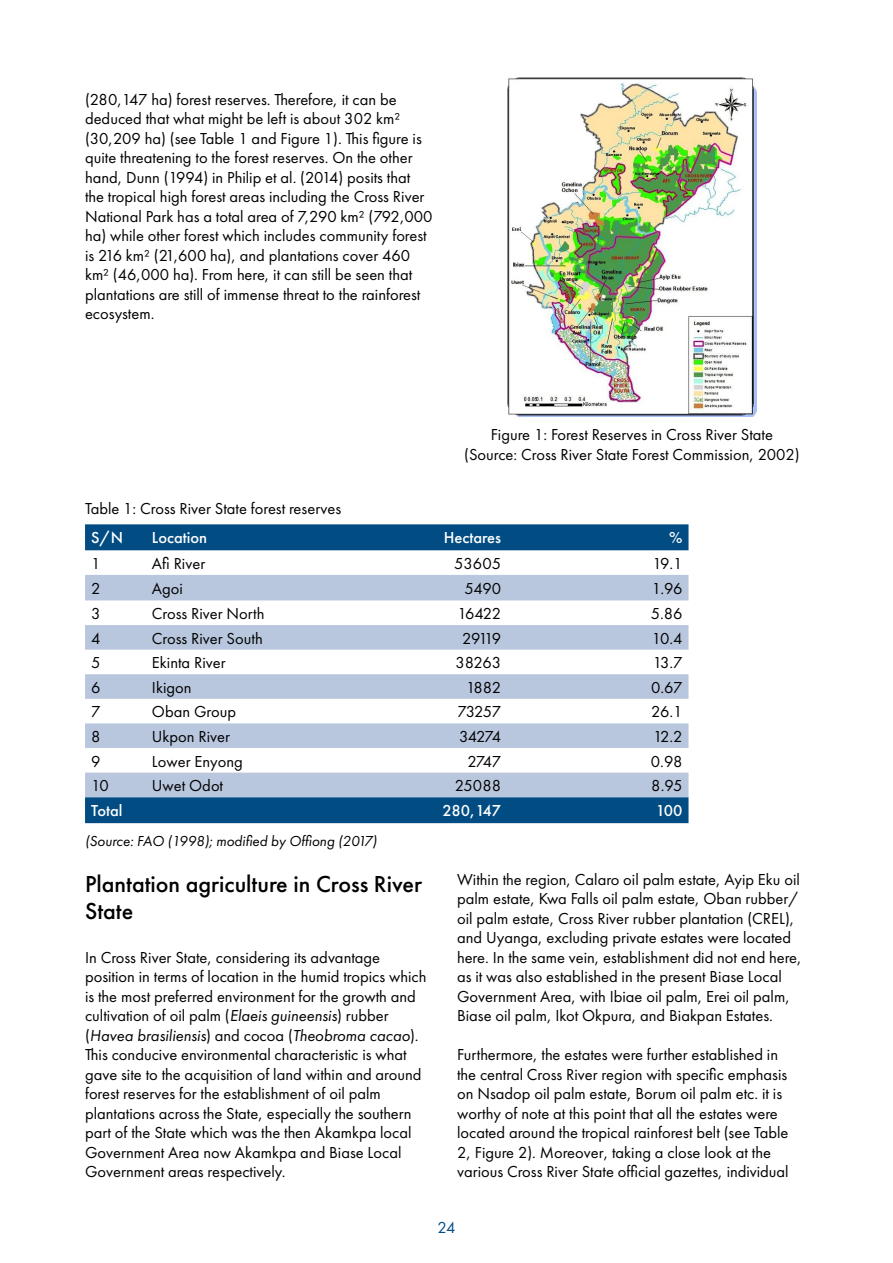
<style>
.page{position:relative;width:893px;height:1263px;background:#fff}
.page>*{position:absolute;margin:0;border:0;box-sizing:border-box;transform-origin:0 0}
.t1{font:500 24px/27px "Futura PT";color:#000}
.t2{font:16.5px/19.5px "Futura PT";color:#000}
.t3{font:500 16.5px "Futura PT";color:#fff}
.t4{font:16.5px "Futura PT";color:#004c83}
.t5{font:italic 15px "Futura PT";color:#000}
.s1{font-style:italic}
</style>
<div class="page">
<svg style="left:85px;top:524px;width:603px;height:299px;fill:#004c83"></svg>
<svg style="left:85px;top:575px;width:603px;height:222px;fill:#b9c7de"></svg>
<img style="left:507px;top:77px;width:250px;height:339px">
<p class="t2" style="left:85px;top:89px;width:349px">(280,147 ha) forest reserves. Therefore, it can be deduced that what might be left is about 302 km² (30,209 ha) (see Table 1 and Figure 1). This figure is quite threatening to the forest reserves. On the other hand, Dunn (1994) in Philip et al. (2014) posits that the tropical high forest areas including the Cross River National Park has a total area of 7,290 km² (792,000 ha) while other forest which includes community forest is 216 km² (21,600 ha), and plantations cover 460 km² (46,000 ha). From here, it can still be seen that plantations are still of immense threat to the rainforest ecosystem.</p>
<p class="t2" style="left:464px;top:425px;width:337px;text-align:center">Figure 1: Forest Reserves in Cross River State (Source: Cross River State Forest Commission, 2002)</p>
<p class="t2" style="left:85px;top:499px;width:258px">Table 1: Cross River State forest reserves</p>
<p class="t3" style="left:91px;top:527px;width:34px">S/N</p>
<p class="t3" style="left:152px;top:527px;width:57px">Location</p>
<p class="t3" style="left:444px;top:527px;width:59px">Hectares</p>
<p class="t3" style="left:669px;top:527px;width:15px">%</p>
<p class="t2" style="left:91px;top:554px;width:11px">1</p>
<p class="t2" style="left:152px;top:554px;width:55px">Afi River</p>
<p class="t2" style="left:454px;top:554px;width:48px">53605</p>
<p class="t2" style="left:652px;top:554px;width:32px">19.1</p>
<p class="t2" style="left:91px;top:578px;width:11px">2</p>
<p class="t2" style="left:152px;top:578px;width:33px">Agoi</p>
<p class="t2" style="left:464px;top:578px;width:38px">5490</p>
<p class="t2" style="left:652px;top:578px;width:32px">1.96</p>
<p class="t2" style="left:91px;top:604px;width:11px">3</p>
<p class="t2" style="left:152px;top:604px;width:114px">Cross River North</p>
<p class="t2" style="left:457px;top:604px;width:45px">16422</p>
<p class="t2" style="left:651px;top:604px;width:33px">5.86</p>
<p class="t2" style="left:91px;top:628px;width:11px">4</p>
<p class="t2" style="left:152px;top:628px;width:112px">Cross River South</p>
<p class="t2" style="left:462px;top:628px;width:40px">29119</p>
<p class="t2" style="left:652px;top:628px;width:32px">10.4</p>
<p class="t2" style="left:91px;top:653px;width:11px">5</p>
<p class="t2" style="left:152px;top:653px;width:75px">Ekinta River</p>
<p class="t2" style="left:455px;top:653px;width:47px">38263</p>
<p class="t2" style="left:653px;top:653px;width:31px">13.7</p>
<p class="t2" style="left:91px;top:677px;width:11px">6</p>
<p class="t2" style="left:152px;top:677px;width:41px">Ikigon</p>
<p class="t2" style="left:466px;top:677px;width:36px">1882</p>
<p class="t2" style="left:651px;top:677px;width:33px">0.67</p>
<p class="t2" style="left:91px;top:702px;width:11px">7</p>
<p class="t2" style="left:152px;top:702px;width:86px">Oban Group</p>
<p class="t2" style="left:457px;top:702px;width:45px">73257</p>
<p class="t2" style="left:651px;top:702px;width:33px">26.1</p>
<p class="t2" style="left:91px;top:727px;width:11px">8</p>
<p class="t2" style="left:152px;top:727px;width:80px">Ukpon River</p>
<p class="t2" style="left:459px;top:727px;width:43px">34274</p>
<p class="t2" style="left:653px;top:727px;width:31px">12.2</p>
<p class="t2" style="left:91px;top:751px;width:11px">9</p>
<p class="t2" style="left:152px;top:751px;width:92px">Lower Enyong</p>
<p class="t2" style="left:467px;top:751px;width:35px">2747</p>
<p class="t2" style="left:651px;top:751px;width:33px">0.98</p>
<p class="t2" style="left:91px;top:776px;width:19px">10</p>
<p class="t2" style="left:152px;top:776px;width:73px">Uwet Odot</p>
<p class="t2" style="left:455px;top:776px;width:48px">25088</p>
<p class="t2" style="left:651px;top:776px;width:33px">8.95</p>
<p class="t3" style="left:91px;top:800px;width:33px">Total</p>
<p class="t3" style="left:443px;top:800px;width:60px">280,147</p>
<p class="t3" style="left:656px;top:800px;width:28px">100</p>
<p class="t5" style="left:85px;top:832px;width:294px">(Source: FAO (1998); modified by Offiong (2017)</p>
<h1 class="t1" style="left:85px;top:871px;width:339px">Plantation agriculture in Cross River<br>State</h1>
<p class="t2" style="left:85px;top:947px;width:343px">In Cross River State, considering its advantage position in terms of location in the humid tropics which is the most preferred environment for the growth and cultivation of oil palm (<span class="s1">Elaeis guineensis</span>) rubber (<span class="s1">Havea brasiliensis</span>) and cocoa (<span class="s1">Theobroma cacao</span>).<br>This conducive environmental characteristic is what gave site to the acquisition of land within and around forest reserves for the establishment of oil palm plantations across the State, especially the southern part of the State which was the then Akamkpa local Government Area now Akamkpa and Biase Local Government areas respectively.</p>
<p class="t2" style="left:457px;top:869px;width:346px">Within the region, Calaro oil palm estate, Ayip Eku oil palm estate, Kwa Falls oil palm estate, Oban rubber/ oil palm estate, Cross River rubber plantation (CREL), and Uyanga, excluding private estates were located here. In the same vein, establishment did not end here, as it was also established in the present Biase Local Government Area, with Ibiae oil palm, Erei oil palm, Biase oil palm, Ikot Okpura, and Biakpan Estates.</p>
<p class="t2" style="left:457px;top:1045px;width:333px">Furthermore, the estates were further established in the central Cross River region with specific emphasis on Nsadop oil palm estate, Borum oil palm etc. it is worthy of note at this point that all the estates were located around the tropical rainforest belt (see Table 2, Figure 2). Moreover, taking a close look at the various Cross River State official gazettes, individual</p>
<p class="t4" style="left:437px;top:1218px;width:19px">24</p>
</div>
